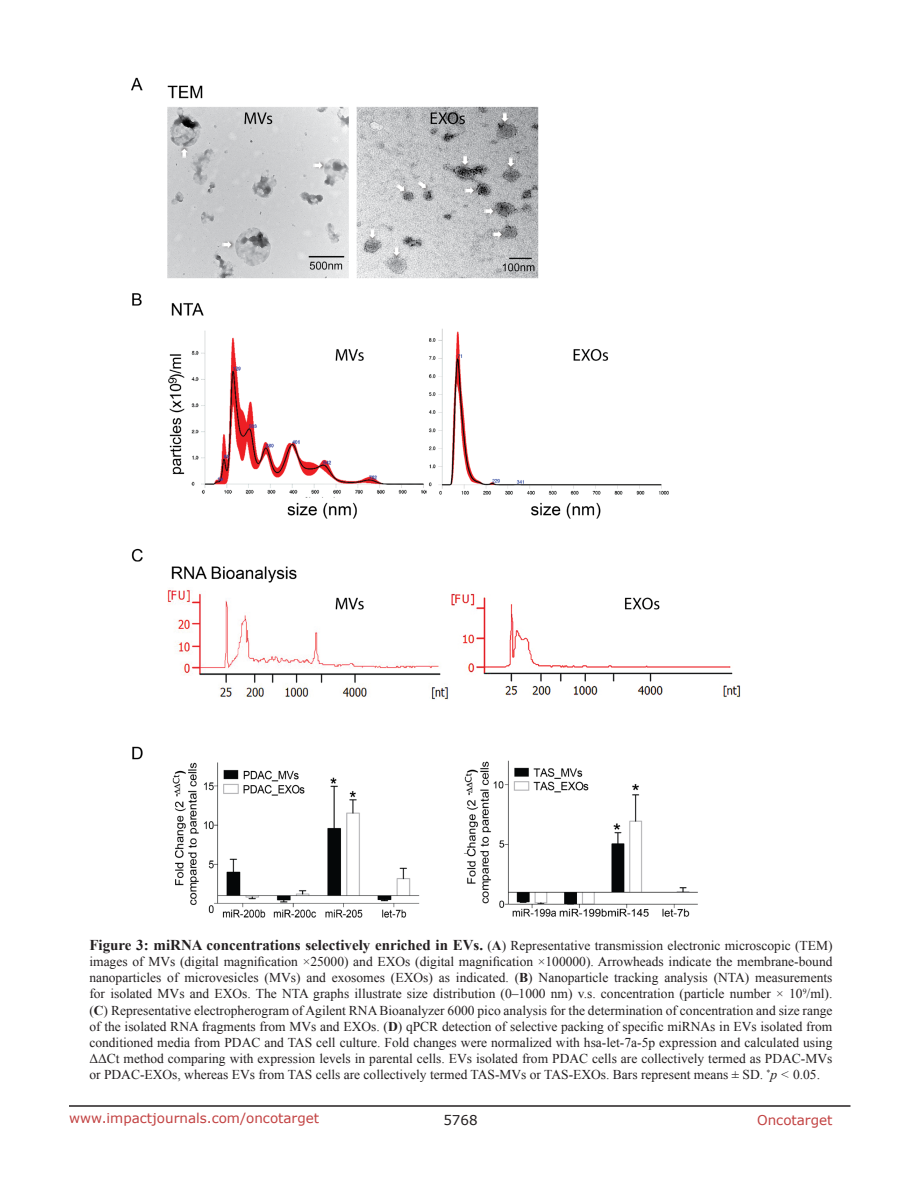
<style>
.page{position:relative;width:918px;height:1188px;background:#fff}
.page>*{position:absolute;margin:0;border:0;box-sizing:border-box;transform-origin:0 0}
.Figuretrx{font:13.5px/16.2px "Times New Roman";color:#231f20;text-align:justify}
.t1{font:13.5px "Verdana";color:#c24141}
.t2{font:13.5px "Verdana";color:#231f20}
.s1{font-weight:700;font-size:15px}
.s2{font-weight:700}
.s3{font-style:italic}
</style>
<div class="page">
<hr style="left:69px;top:1105px;width:781px;height:2px;background:#231f20">
<img style="left:132px;top:77px;width:609px;height:841px">
<p class="Figuretrx" style="left:89px;top:937px;width:745px"><span class="s1">Figure 3: miRNA concentrations selectively enriched in EVs.</span> (<span class="s2">A</span>) Representative transmission electronic microscopic (TEM) images of MVs (digital magnification ×25000) and EXOs (digital magnification ×100000). Arrowheads indicate the membrane-bound nanoparticles of microvesicles (MVs) and exosomes (EXOs) as indicated. (<span class="s2">B</span>) Nanoparticle tracking analysis (NTA) measurements for isolated MVs and EXOs. The NTA graphs illustrate size distribution (0–1000 nm) v.s. concentration (particle number × 10<sup>9</sup>/ml). (<span class="s2">C</span>) Representative electropherogram of Agilent RNA Bioanalyzer 6000 pico analysis for the determination of concentration and size range of the isolated RNA fragments from MVs and EXOs. (<span class="s2">D</span>) qPCR detection of selective packing of specific miRNAs in EVs isolated from conditioned media from PDAC and TAS cell culture. Fold changes were normalized with hsa-let-7a-5p expression and calculated using ΔΔCt method comparing with expression levels in parental cells. EVs isolated from PDAC cells are collectively termed as PDAC-MVs or PDAC-EXOs, whereas EVs from TAS cells are collectively termed TAS-MVs or TAS-EXOs. Bars represent means ± SD. <sup>*</sup><span class="s3">p &lt;</span> 0.05.</p>
<p class="t1" style="left:69px;top:1109px;width:252px">www.impactjournals.com/oncotarget</p>
<p class="t2" style="left:443px;top:1111px;width:36px">5768</p>
<p class="t1" style="left:757px;top:1111px;width:77px">Oncotarget</p>
</div>
